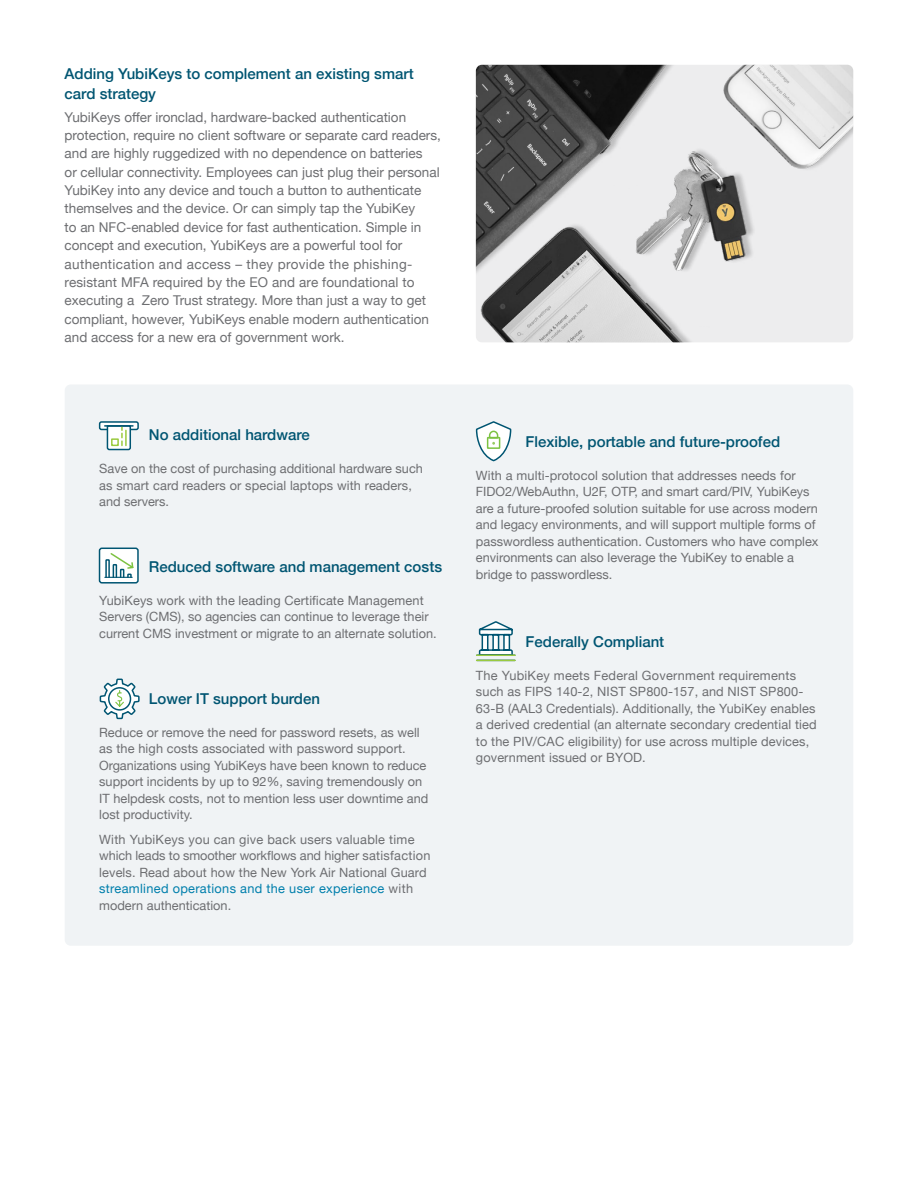
<style>
.page{position:relative;width:918px;height:1188px;background:#fff}
.page>*{position:absolute;margin:0;border:0;box-sizing:border-box;transform-origin:0 0}
.t1{font:500 15px/19.5px "Helvetica Neue";color:#005572}
.t2{font:13.5px/18.3px "Helvetica Neue";color:#6d6e71}
.t3{font:12.75px/16.5px "Helvetica Neue";color:#6d6e71}
.s1{color:#007fac}
</style>
<div class="page">
<div style="left:65px;top:384px;width:788px;height:562px;background:#f0f3f5;border-radius:6px"></div>
<svg style="left:476px;top:621px;width:40px;height:41px"></svg>
<hr style="left:477px;top:655px;width:38px;height:1px;background:#9aca3f">
<hr style="left:477px;top:660px;width:38px;height:1px;background:#9aca3f">
<svg style="left:475px;top:421px;width:37px;height:41px"></svg>
<div style="left:100px;top:548px;width:38px;height:35px;background:#fff;border-radius:2px"></div>
<div style="left:99px;top:548px;width:40px;height:36px;border:2px solid #005572;border-radius:2px"></div>
<svg style="left:105px;top:553px;width:29px;height:25px"></svg>
<svg style="left:99px;top:678px;width:41px;height:42px"></svg>
<svg style="left:100px;top:422px;width:38px;height:7px"></svg>
<div style="left:99px;top:421px;width:40px;height:9px;border:2px solid #005572;border-radius:2px"></div>
<svg style="left:106px;top:424px;width:26px;height:27px"></svg>
<hr style="left:105px;top:425px;width:28px;height:2px;background:#005572">
<img style="left:476px;top:65px;width:377px;height:277px">
<p class="t1" style="left:65px;top:63px;width:351px">Adding YubiKeys to complement an existing smart card strategy</p>
<p class="t2" style="left:65px;top:108px;width:378px">YubiKeys offer ironclad, hardware-backed authentication protection, require no client software or separate card readers, and are highly ruggedized with no dependence on batteries<br>or cellular connectivity. Employees can just plug their personal YubiKey into any device and touch a button to authenticate themselves and the device. Or can simply tap the YubiKey<br>to an NFC-enabled device for fast authentication. Simple in concept and execution, YubiKeys are a powerful tool for authentication and access – they provide the phishing&shy;resistant MFA required by the EO and are foundational to executing a Zero Trust strategy. More than just a way to get compliant, however, YubiKeys enable modern authentication and access for a new era of government work.</p>
<p class="t1" style="left:149px;top:424px;width:162px">No additional hardware</p>
<p class="t3" style="left:99px;top:461px;width:325px">Save on the cost of purchasing additional hardware such as smart card readers or special laptops with readers, and servers.</p>
<p class="t1" style="left:149px;top:556px;width:295px">Reduced software and management costs</p>
<p class="t3" style="left:99px;top:593px;width:339px">YubiKeys work with the leading Certificate Management<br>Servers (CMS), so agencies can continue to leverage their current CMS investment or migrate to an alternate solution.</p>
<p class="t1" style="left:149px;top:688px;width:173px">Lower IT support burden</p>
<p class="t3" style="left:99px;top:725px;width:331px">Reduce or remove the need for password resets, as well as the high costs associated with password support.<br>Organizations using YubiKeys have been known to reduce support incidents by up to 92%, saving tremendously on IT helpdesk costs, not to mention less user downtime and lost productivity.</p>
<p class="t3" style="left:99px;top:832px;width:333px">With YubiKeys you can give back users valuable time which leads to smoother workflows and higher satisfaction levels. Read about how the New York Air National Guard <span class="s1">streamlined operations and the user experience</span> with modern authentication.</p>
<p class="t1" style="left:526px;top:431px;width:256px">Flexible, portable and future-proofed</p>
<p class="t3" style="left:476px;top:468px;width:344px">With a multi-protocol solution that addresses needs for FIDO2/WebAuthn, U2F, OTP, and smart card/PIV, YubiKeys are a future-proofed solution suitable for use across modern and legacy environments, and will support multiple forms of passwordless authentication. Customers who have complex environments can also leverage the YubiKey to enable a bridge to passwordless.</p>
<p class="t1" style="left:526px;top:631px;width:140px">Federally Compliant</p>
<p class="t3" style="left:476px;top:667px;width:342px">The YubiKey meets Federal Government requirements such as FIPS 140-2, NIST SP800-157, and NIST SP800- 63-B (AAL3 Credentials). Additionally, the YubiKey enables a derived credential (an alternate secondary credential tied to the PIV/CAC eligibility) for use across multiple devices, government issued or BYOD.</p>
</div>
